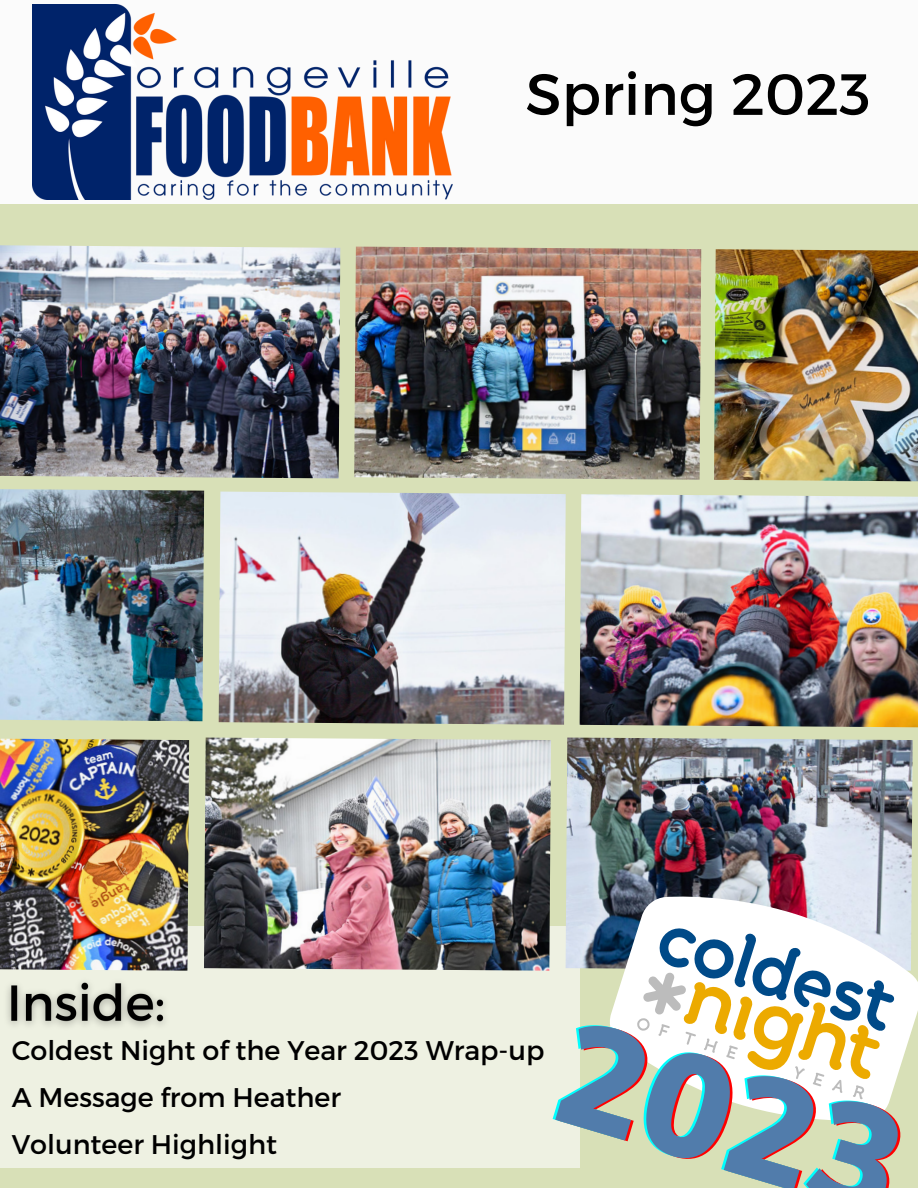
<style>
.page{position:relative;width:918px;height:1188px;background:#d8e0b7}
.page>*{position:absolute;margin:0;border:0;box-sizing:border-box;transform-origin:0 0}
.t1{font:900 146.4px "Nunito Sans";color:#f00}
.t2{font:58.05px "Montserrat";color:#000}
.t3{font:27px "Montserrat";color:#000}
</style>
<div class="page">
<div style="left:0;top:0;width:918px;height:204px;background:#fbfbfb"></div>
<img style="left:33px;top:5px;width:419px;height:194px">
<div style="left:0;top:926px;width:580px;height:242px;background:#eef1e2"></div>
<img style="left:7px;top:982px;width:158px;height:45px">
<img style="left:580px;top:494px;width:338px;height:233px">
<img style="left:566px;top:738px;width:347px;height:231px">
<img style="left:0;top:489px;width:204px;height:232px">
<img style="left:219px;top:492px;width:347px;height:233px">
<img style="left:204px;top:738px;width:347px;height:233px">
<img style="left:0;top:245px;width:340px;height:233px">
<img style="left:0;top:738px;width:189px;height:233px">
<img style="left:354px;top:247px;width:347px;height:233px">
<img style="left:714px;top:249px;width:204px;height:233px">
<svg style="left:597px;top:870px;width:321px;height:251px"></svg>
<svg style="left:636px;top:909px;width:264px;height:191px;background:#dcddd2"></svg>
<p class="t2" style="left:525px;top:56px;width:347px">Spring 2023</p>
<p class="t3" style="left:12px;top:1032px;width:534px">Coldest Night of the Year 2023 Wrap-up</p>
<p class="t3" style="left:12px;top:1080px;width:331px">A Message from Heather</p>
<p class="t3" style="left:12px;top:1127px;width:267px">Volunteer Highlight</p>
<p class="t1" style="left:593px;top:976px;width:353px;rotate:17deg">2023</p>
</div>
